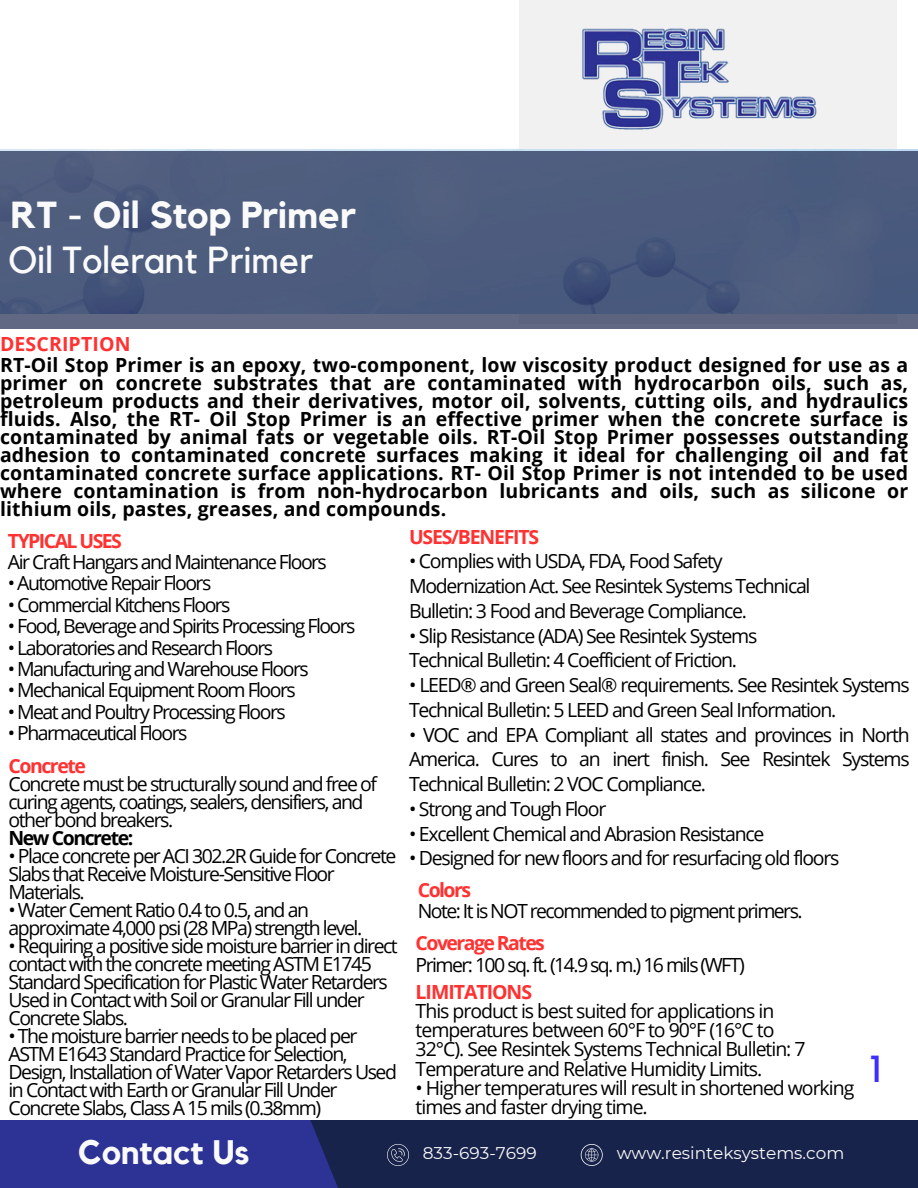
<style>
.page{position:relative;width:918px;height:1188px;background:#fff}
.page>*{position:absolute;margin:0;border:0;box-sizing:border-box;transform-origin:0 0}
.t1{font:37.5px "Kollektif";color:#fafafa}
.t2{font:700 37.5px "Kollektif";color:#fafafa}
.t3{font:37.5px "Kollektif";color:#3b2efe}
.t4{font:700 33.9px "Kollektif";color:#fafafa}
.t5{font:19.5px/18px "Open Sans";letter-spacing:-.075em;color:#000}
.t6{font:700 19.5px/18px "Open Sans";letter-spacing:.005em;color:#000}
.t7{font:19.5px/19.2px "Open Sans";letter-spacing:-.055em;color:#000}
.t8{font:700 19.5px "Open Sans";letter-spacing:-.065em;color:#ff3131}
.t9{font:16.95px "Montserrat";color:#fafafa}
.s1{color:#ff3131}
.s2{font-weight:700;color:#ff3131}
.s3{font-weight:700}
</style>
<div class="page">
<div style="left:519px;top:0;width:377px;height:324px;background:#f1f1f1"></div>
<div style="left:234px;top:1120px;width:684px;height:68px;background:#18234b"></div>
<div style="left:0;top:1120px;width:338px;height:68px;background:#2d3395"></div>
<svg style="left:581px;top:1144px;width:22px;height:22px"></svg>
<svg style="left:387px;top:1144px;width:22px;height:22px"></svg>
<svg style="left:0;top:151px;width:918px;height:178px;fill:#4d5d7e"></svg>
<img style="left:582px;top:28px;width:235px;height:102px">
<h4 class="t2" style="left:11px;top:198px;width:346px">RT - Oil Stop Primer</h4>
<h4 class="t1" style="left:9px;top:242px;width:306px">Oil Tolerant Primer</h4>
<h4 class="t6" style="left:0;top:334px;width:910px;line-height:20.2px"><span class="s1">DESCRIPTION<br></span>RT-Oil Stop Primer is an epoxy, two-component, low viscosity product designed for use as a</h4>
<h4 class="t6" style="left:0;top:373px;width:910px;text-align:justify">primer on concrete substrates that are contaminated with hydrocarbon oils, such as, petroleum products and their derivatives, motor oil, solvents, cutting oils, and hydraulics fluids. Also, the RT- Oil Stop Primer is an effective primer when the concrete surface is contaminated by animal fats or vegetable oils. RT-Oil Stop Primer possesses outstanding adhesion to contaminated concrete surfaces making it ideal for challenging oil and fat contaminated concrete surface applications. RT- Oil Stop Primer is not intended to be used where contamination is from non-hydrocarbon lubricants and oils, such as silicone or lithium oils, pastes, greases, and compounds.</h4>
<h4 class="t8" style="left:409px;top:523px;width:132px">USES/BENEFITS</h4>
<h4 class="t5" style="left:409px;top:548px;width:403px;line-height:24.8px">• Complies with USDA, FDA, Food Safety<br>Modernization Act. See Resintek Systems Technical<br>Bulletin: 3 Food and Beverage Compliance.</h4>
<h4 class="t5" style="left:409px;top:623px;width:350px;line-height:24.8px">• Slip Resistance (ADA) See Resintek Systems<br>Technical Bulletin: 4 Coefficient of Friction.</h4>
<h4 class="t5" style="left:409px;top:672px;width:502px;line-height:24.8px">• LEED® and Green Seal® requirements. See Resintek Systems<br>Technical Bulletin: 5 LEED and Green Seal Information.</h4>
<h4 class="t5" style="left:409px;top:722px;width:502px;line-height:24.8px;text-align:justify">• VOC and EPA Compliant all states and provinces in North America. Cures to an inert finish. See Resintek Systems Technical Bulletin: 2 VOC Compliance.</h4>
<h4 class="t5" style="left:409px;top:799px;width:199px">• Strong and Tough Floor</h4>
<h4 class="t5" style="left:409px;top:824px;width:357px">• Excellent Chemical and Abrasion Resistance</h4>
<h4 class="t5" style="left:409px;top:849px;width:432px">• Designed for new floors and for resurfacing old floors</h4>
<h4 class="t5" style="left:8px;top:529px;width:320px;line-height:21.3px"><span class="s2">TYPICAL USES<br></span>Air Craft Hangars and Maintenance Floors</h4>
<h4 class="t5" style="left:8px;top:574px;width:205px">• Automotive Repair Floors</h4>
<h4 class="t5" style="left:8px;top:595px;width:224px">• Commercial Kitchens Floors</h4>
<h4 class="t5" style="left:8px;top:617px;width:349px">• Food, Beverage and Spirits Processing Floors</h4>
<h4 class="t5" style="left:8px;top:638px;width:267px">• Laboratories and Research Floors</h4>
<h4 class="t5" style="left:8px;top:659px;width:302px">• Manufacturing and Warehouse Floors</h4>
<h4 class="t5" style="left:8px;top:681px;width:289px">• Mechanical Equipment Room Floors</h4>
<h4 class="t5" style="left:8px;top:702px;width:279px">• Meat and Poultry Processing Floors</h4>
<h4 class="t5" style="left:8px;top:723px;width:181px">• Pharmaceutical Floors</h4>
<p class="t5" style="left:9px;top:756px;width:370px"><span class="s2">Concrete<br></span>Concrete must be structurally sound and free of curing agents, coatings, sealers, densifiers, and other bond breakers.<br><span class="s3">New Concrete:</span></p>
<p class="t5" style="left:9px;top:846px;width:389px">• Place concrete per ACI 302.2R Guide for Concrete<br>Slabs that Receive Moisture-Sensitive Floor<br>Materials.</p>
<p class="t5" style="left:9px;top:900px;width:355px">• Water Cement Ratio 0.4 to 0.5, and an approximate 4,000 psi (28 MPa) strength level.</p>
<p class="t5" style="left:9px;top:936px;width:391px">• Requiring a positive side moisture barrier in direct contact with the concrete meeting ASTM E1745<br>Standard Specification for Plastic Water Retarders Used in Contact with Soil or Granular Fill under Concrete Slabs.</p>
<p class="t5" style="left:9px;top:1026px;width:390px">• The moisture barrier needs to be placed per ASTM E1643 Standard Practice for Selection, Design, Installation of Water Vapor Retarders Used in Contact with Earth or Granular Fill Under Concrete Slabs, Class A 15 mils (0.38mm)</p>
<p class="t5" style="left:418px;top:879px;width:386px;line-height:21.3px"><span class="s2">Colors<br></span>Note: It is NOT recommended to pigment primers.</p>
<h1 class="t5" style="left:416px;top:932px;width:331px;line-height:21.3px"><span class="s2">Coverage Rates<br></span>Primer: 100 sq. ft. (14.9 sq. m.) 16 mils (WFT)</h1>
<p class="t7" style="left:416px;top:982px;width:391px"><span class="s2">LIMITATIONS<br></span>This product is best suited for applications in temperatures between 60°F to 90°F (16°C to 32°C). See Resintek Systems Technical Bulletin: 7<br>Temperature and Relative Humidity Limits.</p>
<p class="t7" style="left:416px;top:1077px;width:440px">• Higher temperatures will result in shortened working times and faster drying time.</p>
<h4 class="t3" style="left:870px;top:1051px;width:13px">1</h4>
<h3 class="t4" style="left:78px;top:1137px;width:173px">Contact Us</h3>
<h2 class="t9" style="left:423px;top:1142px;width:115px">833-693-7699</h2>
<h1 class="t9" style="left:617px;top:1142px;width:229px">www.resinteksystems.com</h1>
</div>
